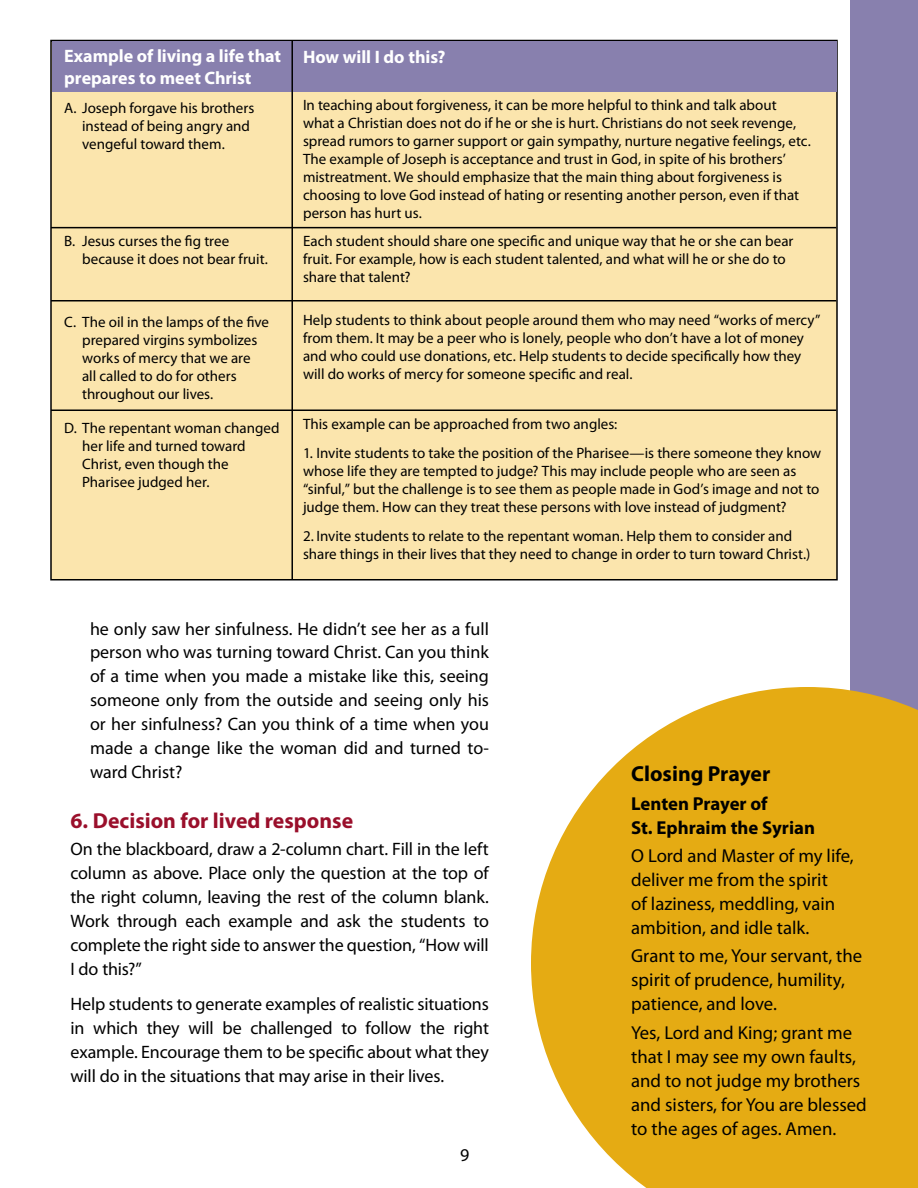
<style>
.page{position:relative;width:918px;height:1188px;background:#fff}
.page>*{position:absolute;margin:0;border:0;box-sizing:border-box;transform-origin:0 0}
.t1{font:700 21.75px "Myriad Pro";color:#9a0f2b}
.t2{font:700 21.75px "Myriad Pro";color:#000}
.t3{font:18.75px/24px "Myriad Pro";color:#000}
.t4{font:700 18.75px/24px "Myriad Pro";color:#000}
.t5{font:18px/24px "Myriad Pro";letter-spacing:-.005em;color:#000;text-align:justify}
.t6{font:700 18px/21.6px "Myriad Pro";color:#fff}
.t7{font:15px/18px "Myriad Pro";color:#000}
</style>
<div class="page">
<div style="left:51px;top:40px;width:786px;height:540px;background:#fbe5ad"></div>
<div style="left:52px;top:41px;width:784px;height:51px;background:#8880ae"></div>
<div style="left:850px;top:0;width:68px;height:1188px;background:#8880ae"></div>
<svg style="left:531px;top:687px;width:387px;height:501px;background:#e7b531"></svg>
<hr style="left:51px;top:227px;width:785px;height:1px;background:#000">
<hr style="left:51px;top:300px;width:785px;height:2px;background:#000">
<hr style="left:51px;top:410px;width:785px;height:1px;background:#000">
<hr style="left:291px;top:41px;width:2px;height:539px;background:#000">
<p class="t6" style="left:64px;top:45px;width:219px">Example of living a life that prepares to meet Christ</p>
<p class="t7" style="left:82px;top:98px;width:174px;text-indent:-18px">A. Joseph forgave his brothers instead of being angry and vengeful toward them.</p>
<p class="t7" style="left:82px;top:232px;width:187px;text-indent:-18px">B. Jesus curses the fig tree because it does not bear fruit.</p>
<p class="t7" style="left:82px;top:313px;width:189px;text-indent:-18px">C. The oil in the lamps of the five prepared virgins symbolizes works of mercy that we are<br>all called to do for others throughout our lives.</p>
<p class="t7" style="left:82px;top:418px;width:199px;text-indent:-18px">D. The repentant woman changed her life and turned toward<br>Christ, even though the<br>Pharisee judged her.</p>
<p class="t6" style="left:303px;top:45px;width:144px">How will I do this?</p>
<p class="t7" style="left:303px;top:95px;width:509px">In teaching about forgiveness, it can be more helpful to think and talk about what a Christian does not do if he or she is hurt. Christians do not seek revenge, spread rumors to garner support or gain sympathy, nurture negative feelings, etc.<br>The example of Joseph is acceptance and trust in God, in spite of his brothers’ mistreatment. We should emphasize that the main thing about forgiveness is choosing to love God instead of hating or resenting another person, even if that person has hurt us.</p>
<p class="t7" style="left:303px;top:232px;width:492px">Each student should share one specific and unique way that he or she can bear fruit. For example, how is each student talented, and what will he or she do to share that talent?</p>
<p class="t7" style="left:303px;top:311px;width:519px">Help students to think about people around them who may need “works of mercy” from them. It may be a peer who is lonely, people who don’t have a lot of money and who could use donations, etc. Help students to decide specifically how they will do works of mercy for someone specific and real.</p>
<p class="t7" style="left:303px;top:415px;width:316px">This example can be approached from two angles:</p>
<p class="t7" style="left:303px;top:444px;width:520px">1. Invite students to take the position of the Pharisee—is there someone they know whose life they are tempted to judge? This may include people who are seen as “sinful,” but the challenge is to see them as people made in God’s image and not to judge them. How can they treat these persons with love instead of judgment?</p>
<p class="t7" style="left:303px;top:526px;width:509px">2. Invite students to relate to the repentant woman. Help them to consider and share things in their lives that they need to change in order to turn toward Christ.)</p>
<p class="t5" style="left:90px;top:616px;width:401px">he only saw her sinfulness. He didn’t see her as a full person who was turning toward Christ. Can you think of a time when you made a mistake like this, seeing someone only from the outside and seeing only his or her sinfulness? Can you think of a time when you made a change like the woman did and turned to&shy;ward Christ?</p>
<h1 class="t1" style="left:70px;top:806px;width:284px">6. Decision for lived response</h1>
<p class="t5" style="left:70px;top:837px;width:420px">On the blackboard, draw a 2-column chart. Fill in the left column as above. Place only the question at the top of the right column, leaving the rest of the column blank.<br>Work through each example and ask the students to complete the right side to answer the question, “How will I do this?”</p>
<p class="t5" style="left:70px;top:991px;width:420px">Help students to generate examples of realistic situations in which they will be challenged to follow the right example. Encourage them to be specific about what they will do in the situations that may arise in their lives.</p>
<p class="t5" style="left:460px;top:1143px;width:11px">9</p>
<h1 class="t2" style="left:631px;top:760px;width:141px">Closing Prayer</h1>
<p class="t4" style="left:631px;top:791px;width:185px">Lenten Prayer of<br>St. Ephraim the Syrian</p>
<p class="t3" style="left:631px;top:843px;width:224px">O Lord and Master of my life, deliver me from the spirit<br>of laziness, meddling, vain ambition, and idle talk.</p>
<p class="t3" style="left:631px;top:944px;width:233px">Grant to me, Your servant, the spirit of prudence, humility, patience, and love.</p>
<p class="t3" style="left:631px;top:1020px;width:237px">Yes, Lord and King; grant me that I may see my own faults, and to not judge my brothers and sisters, for You are blessed to the ages of ages. Amen.</p>
</div>
